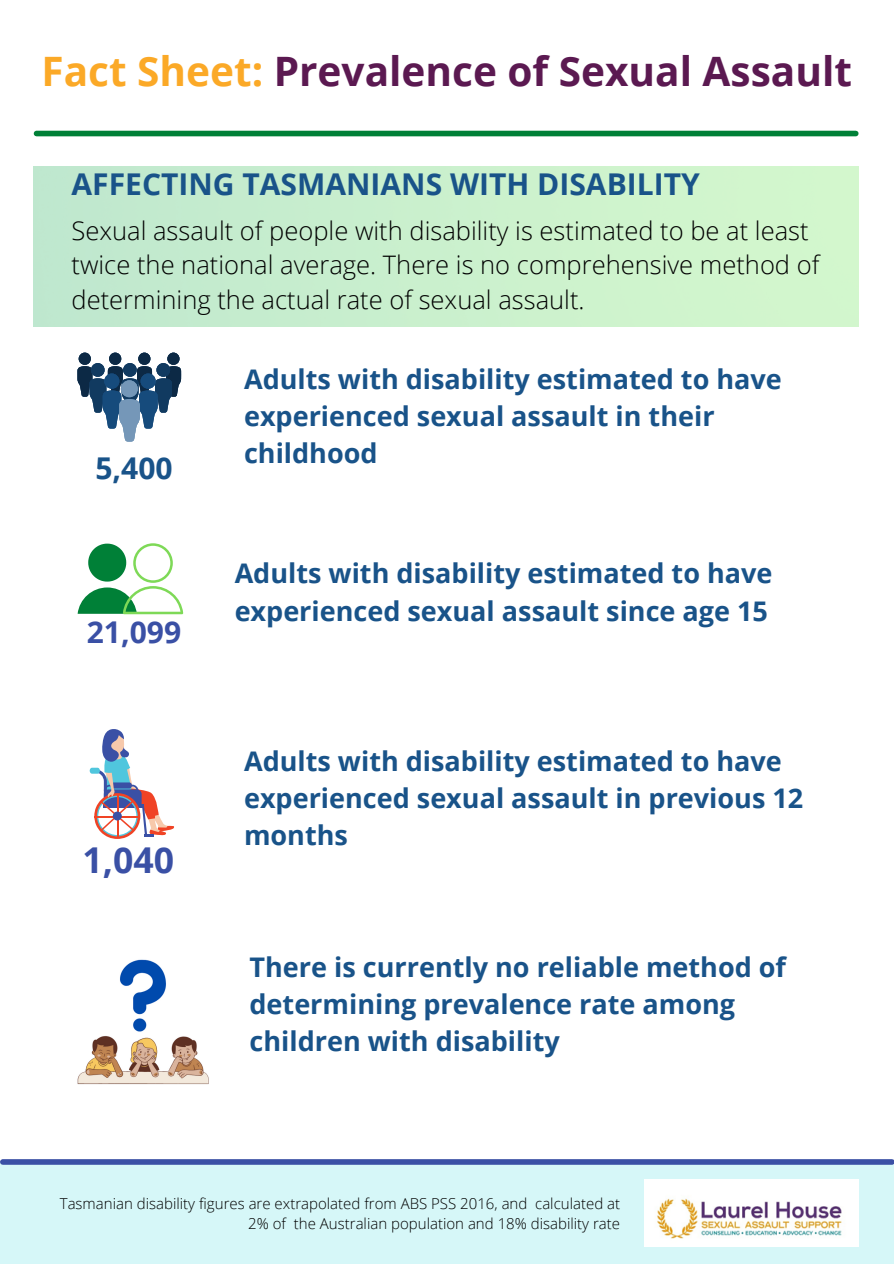
<style>
.page{position:relative;width:894px;height:1264px;background:#fff}
.page>*{position:absolute;margin:0;border:0;box-sizing:border-box;transform-origin:0 0}
.t1{font:700 40.5px "Open Sans";color:#5b1951}
.t2{font:700 35.55px "Open Sans";color:#3a50a5}
.t3{font:700 30px "Open Sans";color:#195389}
.t4{font:700 30px "Open Sans";color:#3a50a5}
.t5{font:700 27px/37.2px "Open Sans";color:#195389}
.t6{font:300 25.5px/35px "Open Sans";color:#000}
.t7{font:300 15px/20.2px "Open Sans";color:#000;text-align:right}
.s1{color:#fba927}
</style>
<div class="page">
<div style="left:36px;top:131px;width:819px;height:5px;background:#008037"></div>
<svg style="left:77px;top:352px;width:104px;height:89px"></svg>
<div style="left:121px;top:380px;width:17px;height:17px;background:#7597b8;border-radius:50%"></div>
<svg style="left:78px;top:543px;width:105px;height:71px"></svg>
<div style="left:90px;top:767px;width:10px;height:6px;background:#50c6dd;border-radius:3px"></div>
<svg style="left:92px;top:729px;width:82px;height:110px"></svg>
<hr style="left:117px;top:794px;width:1px;height:43px;background:#f04325">
<hr style="left:94px;top:816px;width:45px;height:1px;background:#f04325">
<div style="left:113px;top:811px;width:9px;height:9px;background:#3a50a5;border-radius:50%"></div>
<div style="left:0;top:1161px;width:893px;height:102px;background:#d6f7f8"></div>
<div style="left:3px;top:1159px;width:888px;height:5px;background:#3a50a5"></div>
<img style="left:77px;top:959px;width:132px;height:126px">
<img style="left:644px;top:1179px;width:214px;height:67px">
<p class="t1" style="left:41px;top:43px;width:811px"><span class="s1">Fact Sheet:</span> Prevalence of Sexual Assault</p>
<p class="t3" style="left:71px;top:163px;width:629px">AFFECTING TASMANIANS WITH DISABILITY</p>
<p class="t6" style="left:71px;top:212px;width:749px">Sexual assault of people with disability is estimated to be at least twice the national average. There is no comprehensive method of determining the actual rate of sexual assault.</p>
<p class="t3" style="left:95px;top:447px;width:79px">5,400</p>
<p class="t4" style="left:87px;top:611px;width:96px">21,099</p>
<p class="t2" style="left:82px;top:835px;width:93px">1,040</p>
<p class="t5" style="left:244px;top:359px;width:539px">Adults with disability estimated to have experienced sexual assault in their</p>
<p class="t5" style="left:244px;top:434px;width:135px">childhood</p>
<p class="t5" style="left:234px;top:554px;width:539px">Adults with disability estimated to have experienced sexual assault since age 15</p>
<p class="t5" style="left:244px;top:741px;width:560px">Adults with disability estimated to have experienced sexual assault in previous 12 months</p>
<p class="t5" style="left:249px;top:947px;width:538px">There is currently no reliable method of determining prevalence rate among children with disability</p>
<p class="t7" style="left:60px;top:1192px;width:561px">Tasmanian disability figures are extrapolated from ABS PSS 2016, and calculated at<br>2% of the Australian population and 18% disability rate</p>
</div>
